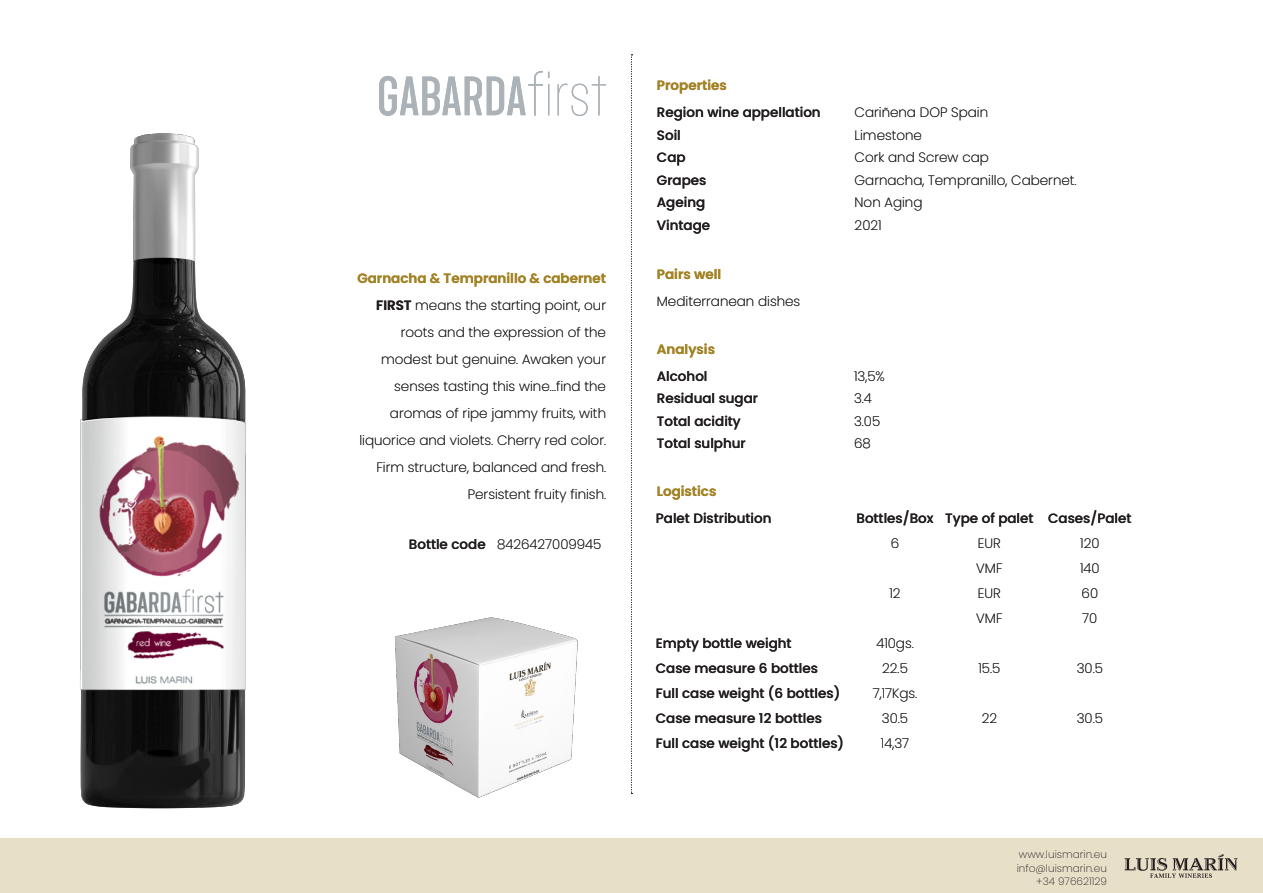
<style>
.page{position:relative;width:1263px;height:893px;background:#fff}
.page>*{position:absolute;margin:0;border:0;box-sizing:border-box;transform-origin:0 0}
.t1{font:200 13.5px/27px "Poppins";color:#231f20;text-align:right}
.t2{font:500 13.5px "Poppins";color:#231f20}
.t3{font:600 13.5px "Poppins";color:#a38326}
.t4{font:600 13.5px "Poppins";color:#a28326}
.t5{font:200 10.5px "Poppins";color:#231f20}
.s1{font-weight:600}
</style>
<div class="page">
<img style="left:80px;top:133px;width:166px;height:676px">
<img style="left:395px;top:617px;width:183px;height:181px">
<svg style="left:631px;top:54px;width:1px;height:740px"></svg>
<svg style="left:558px;top:76px;width:48px;height:40px"></svg>
<svg style="left:379px;top:71px;width:170px;height:45px"></svg>
<div style="left:0;top:839px;width:1263px;height:54px;background:#e7dfc7"></div>
<svg style="left:1124px;top:854px;width:113px;height:24px"></svg>
<p class="t3" style="left:357px;top:271px;width:250px">Garnacha &amp; Tempranillo &amp; cabernet</p>
<p class="t1" style="left:359px;top:292px;width:248px"><span class="s1">FIRST</span> means the starting point, our roots and the expression of the modest but genuine. Awaken your senses tasting this wine…find the aromas of ripe jammy fruits, with liquorice and violets. Cherry red color.<br>Firm structure, balanced and fresh.<br>Persistent fruity finish.</p>
<p class="t2" style="left:409px;top:536px;width:78px">Bottle code</p>
<p class="t1" style="left:497px;top:531px;width:106px">8426427009945</p>
<p class="t3" style="left:657px;top:78px;width:71px">Properties</p>
<p class="t2" style="left:657px;top:105px;width:165px">Region wine appellation</p>
<p class="t2" style="left:657px;top:127px;width:25px">Soil</p>
<p class="t2" style="left:657px;top:150px;width:30px">Cap</p>
<p class="t2" style="left:657px;top:172px;width:51px">Grapes</p>
<p class="t2" style="left:657px;top:195px;width:50px">Ageing</p>
<p class="t2" style="left:657px;top:217px;width:55px">Vintage</p>
<p class="t4" style="left:657px;top:267px;width:66px">Pairs well</p>
<p class="t1" style="left:657px;top:288px;width:145px">Mediterranean dishes</p>
<p class="t1" style="left:855px;top:99px;width:135px">Cariñena DOP Spain</p>
<p class="t1" style="left:855px;top:122px;width:69px">Limestone</p>
<p class="t1" style="left:855px;top:144px;width:136px">Cork and Screw cap</p>
<p class="t1" style="left:855px;top:167px;width:223px">Garnacha, Tempranillo, Cabernet.</p>
<p class="t1" style="left:855px;top:189px;width:69px">Non Aging</p>
<p class="t1" style="left:855px;top:212px;width:29px">2021</p>
<p class="t3" style="left:657px;top:341px;width:60px">Analysis</p>
<p class="t2" style="left:657px;top:368px;width:52px">Alcohol</p>
<p class="t2" style="left:657px;top:391px;width:103px">Residual sugar</p>
<p class="t2" style="left:657px;top:413px;width:85px">Total acidity</p>
<p class="t2" style="left:657px;top:436px;width:90px">Total sulphur</p>
<p class="t1" style="left:854px;top:363px;width:32px">13,5%</p>
<p class="t1" style="left:854px;top:385px;width:19px">3.4</p>
<p class="t1" style="left:854px;top:408px;width:28px">3.05</p>
<p class="t1" style="left:854px;top:430px;width:18px">68</p>
<p class="t3" style="left:657px;top:484px;width:61px">Logistics</p>
<p class="t2" style="left:656px;top:510px;width:117px">Palet Distribution</p>
<p class="t2" style="left:656px;top:635px;width:137px">Empty bottle weight</p>
<p class="t2" style="left:656px;top:660px;width:164px">Case measure 6 bottles</p>
<p class="t2" style="left:656px;top:685px;width:186px">Full case weight (6 bottles)</p>
<p class="t2" style="left:656px;top:710px;width:168px">Case measure 12 bottles</p>
<p class="t2" style="left:656px;top:735px;width:190px">Full case weight (12 bottles)</p>
<p class="t2" style="left:856px;top:510px;width:79px">Bottles/Box</p>
<p class="t1" style="left:891px;top:530px;width:10px">6</p>
<p class="t1" style="left:889px;top:580px;width:13px">12</p>
<p class="t1" style="left:876px;top:630px;width:39px">410gs.</p>
<p class="t1" style="left:882px;top:655px;width:27px">22.5</p>
<p class="t1" style="left:873px;top:680px;width:46px">7,17Kgs.</p>
<p class="t1" style="left:882px;top:705px;width:28px">30.5</p>
<p class="t1" style="left:881px;top:730px;width:30px">14,37</p>
<p class="t2" style="left:945px;top:510px;width:90px">Type of palet</p>
<p class="t1" style="left:978px;top:530px;width:24px">EUR</p>
<p class="t1" style="left:976px;top:555px;width:28px">VMF</p>
<p class="t1" style="left:978px;top:580px;width:24px">EUR</p>
<p class="t1" style="left:976px;top:605px;width:28px">VMF</p>
<p class="t1" style="left:978px;top:655px;width:23px">15.5</p>
<p class="t1" style="left:982px;top:705px;width:17px">22</p>
<p class="t2" style="left:1048px;top:510px;width:85px">Cases/Palet</p>
<p class="t1" style="left:1080px;top:530px;width:21px">120</p>
<p class="t1" style="left:1080px;top:555px;width:21px">140</p>
<p class="t1" style="left:1081px;top:580px;width:18px">60</p>
<p class="t1" style="left:1082px;top:605px;width:17px">70</p>
<p class="t1" style="left:1077px;top:655px;width:28px">30.5</p>
<p class="t1" style="left:1077px;top:705px;width:28px">30.5</p>
<p class="t5" style="left:1019px;top:848px;width:90px">www.luismarin.eu</p>
<p class="t5" style="left:1017px;top:862px;width:92px">info@luismarin.eu</p>
<p class="t5" style="left:1036px;top:875px;width:72px">+34 976621129</p>
</div>
